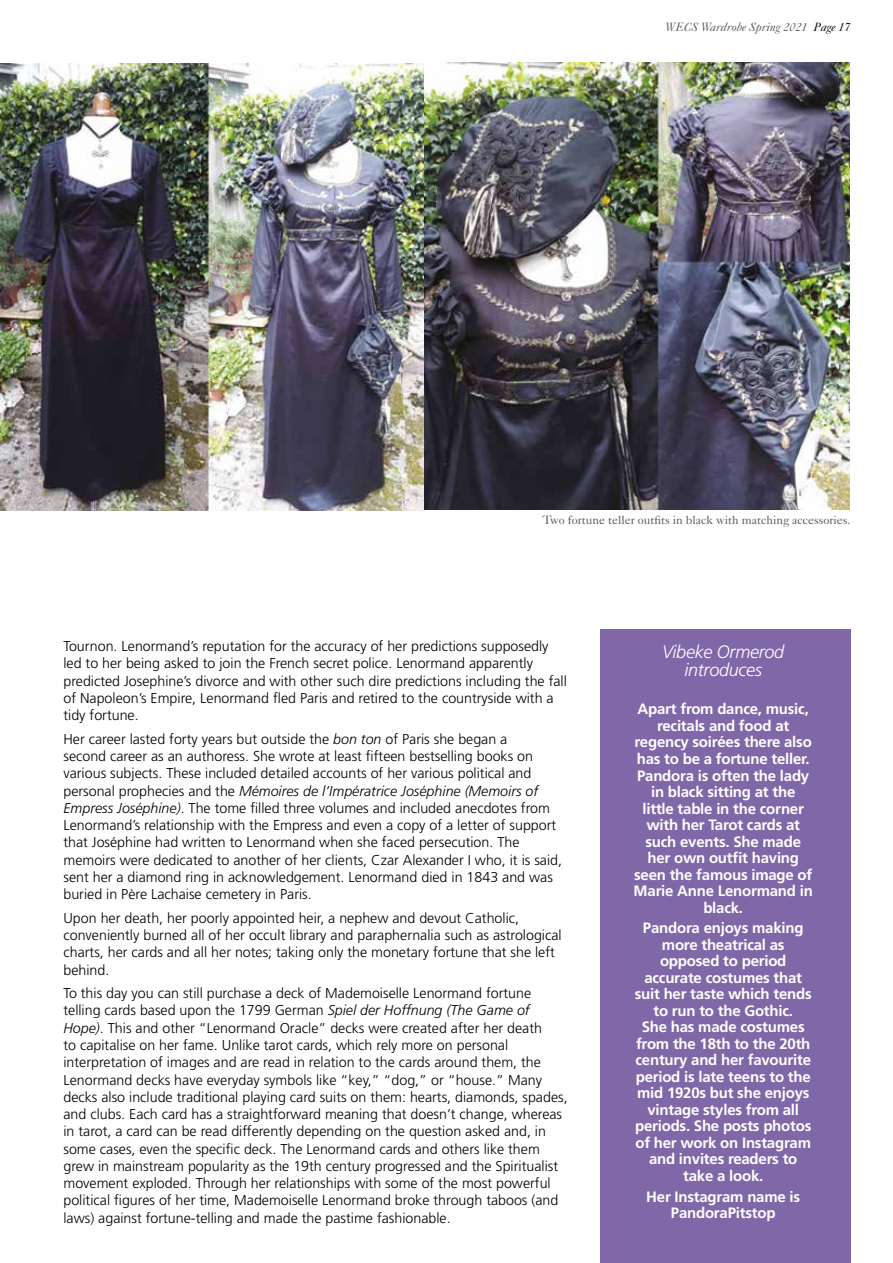
<style>
.page{position:relative;width:893px;height:1263px;background:#fff}
.page>*{position:absolute;margin:0;border:0;box-sizing:border-box;transform-origin:0 0}
.t1{font:italic 300 18px/18px "Frutiger";letter-spacing:-.015em;color:#fff;text-align:center}
.t2{font:700 15px/16.5px "Frutiger";letter-spacing:-.015em;color:#fff;text-align:center}
.t3{font:300 14.25px/17.2px "Frutiger";color:#000}
.t4{font:12px "Caslon Five Forty";color:#575756}
.t5{font:italic 12px "Caslon Five Forty";color:#575756}
.s1{color:#000}
.s2{font-style:italic}
</style>
<div class="page">
<img style="left:0;top:63px;width:850px;height:447px">
<div style="left:600px;top:629px;width:250px;height:634px;background:#8067a8"></div>
<p class="t5" style="left:666px;top:19px;width:186px">WECS Wardrobe Spring 2021 <span class="s1">Page 17</span></p>
<p class="t4" style="left:542px;top:513px;width:310px">Two fortune teller outfits in black with matching accessories.</p>
<p class="t3" style="left:63px;top:638px;width:505px">Tournon. Lenormand’s reputation for the accuracy of her predictions supposedly led to her being asked to join the French secret police. Lenormand apparently predicted Josephine’s divorce and with other such dire predictions including the fall of Napoleon’s Empire, Lenormand fled Paris and retired to the countryside with a tidy fortune.</p>
<p class="t3" style="left:63px;top:730px;width:500px">Her career lasted forty years but outside the <span class="s2">bon ton</span> of Paris she began a<br>second career as an authoress. She wrote at least fifteen bestselling books on various subjects. These included detailed accounts of her various political and personal prophecies and the <span class="s2">Mémoires de l’Impératrice Joséphine (Memoirs of Empress Joséphine)</span>. The tome filled three volumes and included anecdotes from Lenormand’s relationship with the Empress and even a copy of a letter of support that Joséphine had written to Lenormand when she faced persecution. The memoirs were dedicated to another of her clients, Czar Alexander I who, it is said, sent her a diamond ring in acknowledgement. Lenormand died in 1843 and was buried in Père Lachaise cemetery in Paris.</p>
<p class="t3" style="left:63px;top:909px;width:500px">Upon her death, her poorly appointed heir, a nephew and devout Catholic, conveniently burned all of her occult library and paraphernalia such as astrological charts, her cards and all her notes; taking only the monetary fortune that she left behind.</p>
<p class="t3" style="left:63px;top:985px;width:506px">To this day you can still purchase a deck of Mademoiselle Lenormand fortune telling cards based upon the 1799 German <span class="s2">Spiel der Hoffnung (The Game of Hope)</span>. This and other “Lenormand Oracle” decks were created after her death<br>to capitalise on her fame. Unlike tarot cards, which rely more on personal interpretation of images and are read in relation to the cards around them, the Lenormand decks have everyday symbols like “key,” “dog,” or “house.” Many decks also include traditional playing card suits on them: hearts, diamonds, spades, and clubs. Each card has a straightforward meaning that doesn’t change, whereas in tarot, a card can be read differently depending on the question asked and, in some cases, even the specific deck. The Lenormand cards and others like them grew in mainstream popularity as the 19th century progressed and the Spiritualist movement exploded. Through her relationships with some of the most powerful political figures of her time, Mademoiselle Lenormand broke through taboos (and laws) against fortune-telling and made the pastime fashionable.</p>
<p class="t1" style="left:662px;top:642px;width:124px">Vibeke Ormerod introduces</p>
<p class="t2" style="left:634px;top:701px;width:181px">Apart from dance, music, recitals and food at regency soirées there also has to be a fortune teller.<br>Pandora is often the lady in black sitting at the little table in the corner with her Tarot cards at such events. She made her own outfit having seen the famous image of<br>Marie Anne Lenormand in black.</p>
<p class="t2" style="left:635px;top:920px;width:178px">Pandora enjoys making more theatrical as opposed to period accurate costumes that suit her taste which tends to run to the Gothic.<br>She has made costumes from the 18th to the 20th century and her favourite period is late teens to the mid 1920s but she enjoys vintage styles from all periods. She posts photos of her work on Instagram and invites readers to take a look.</p>
<p class="t2" style="left:646px;top:1188px;width:155px">Her Instagram name is<br>PandoraPitstop</p>
</div>
